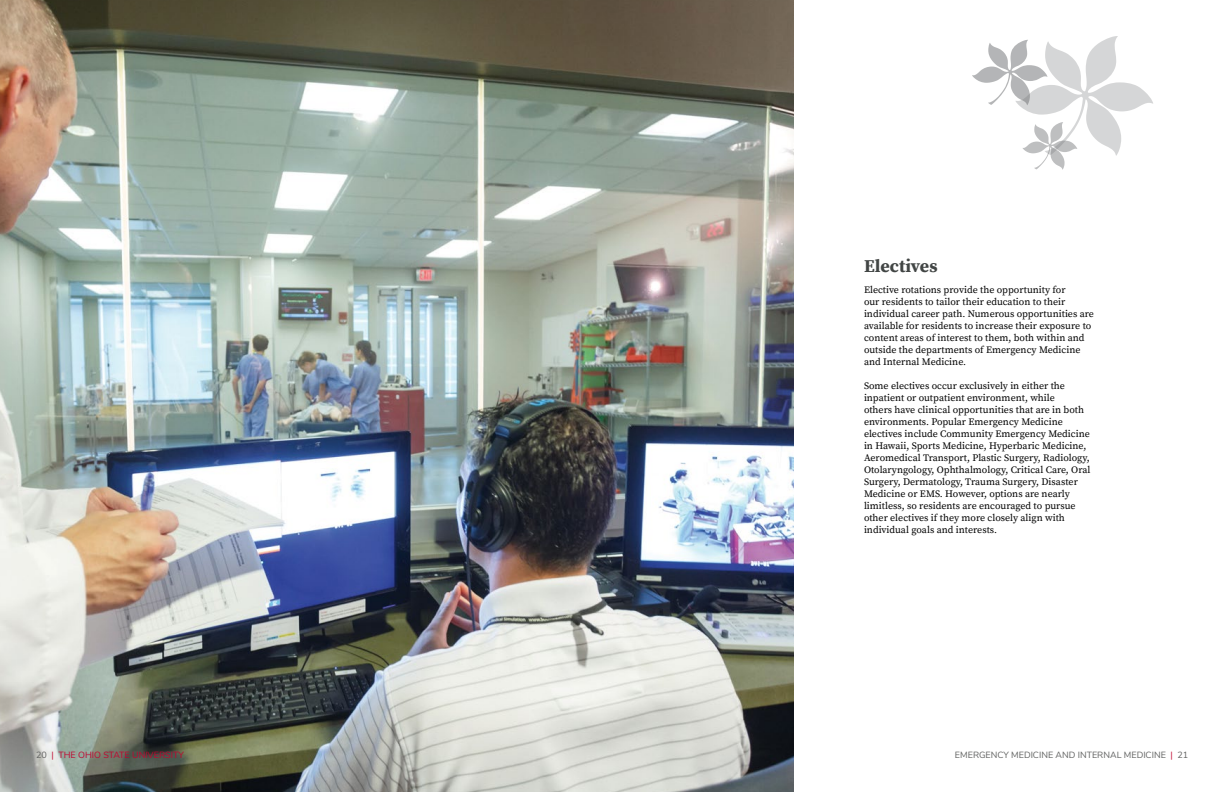
<style>
.page{position:relative;width:1224px;height:792px;background:#fff}
.page>*{position:absolute;margin:0;border:0;box-sizing:border-box;transform-origin:0 0}
.t1{font:18px "Buckeye Serif 2 Bold 2";color:#414544}
.t2{font:10px/12px "Buckeye Serif 2 Regular 2";color:#000}
.t3{font:9px "Buckeye Sans 2";color:#606160}
.t4{font:9px "Buckeye Sans 2";color:#c00630}
.s1{color:#606160}
.s2{color:#c00630}
</style>
<div class="page">
<svg style="left:972px;top:36px;width:181px;height:134px"></svg>
<img style="left:0;top:0;width:793px;height:792px">
<h1 class="t1" style="left:864px;top:255px;width:75px">Electives</h1>
<p class="t2" style="left:864px;top:284px;width:232px">Elective rotations provide the opportunity for<br>our residents to tailor their education to their individual career path. Numerous opportunities are available for residents to increase their exposure to content areas of interest to them, both within and outside the departments of Emergency Medicine and Internal Medicine.</p>
<p class="t2" style="left:864px;top:380px;width:228px">Some electives occur exclusively in either the inpatient or outpatient environment, while<br>others have clinical opportunities that are in both environments. Popular Emergency Medicine electives include Community Emergency Medicine in Hawaii, Sports Medicine, Hyperbaric Medicine, Aeromedical Transport, Plastic Surgery, Radiology, Otolaryngology, Ophthalmology, Critical Care, Oral Surgery, Dermatology, Trauma Surgery, Disaster Medicine or EMS. However, options are nearly limitless, so residents are encouraged to pursue other electives if they more closely align with individual goals and interests.</p>
<p class="t4" style="left:36px;top:749px;width:150px"><span class="s1">20</span> | THE OHIO STATE UNIVERSITY</p>
<p class="t3" style="left:955px;top:749px;width:235px">EMERGENCY MEDICINE AND INTERNAL MEDICINE <span class="s2">|</span> 21</p>
</div>
